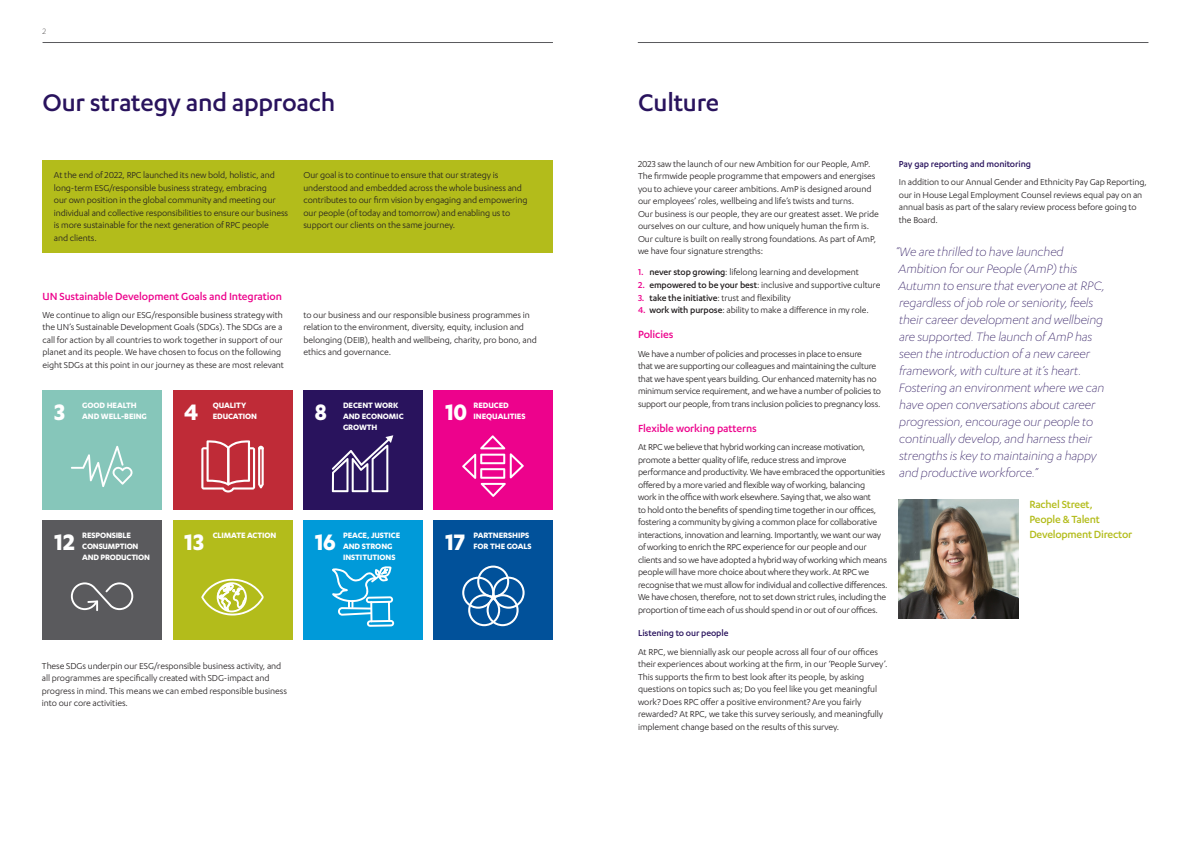
<style>
.page{position:relative;width:1191px;height:842px;background:#fff}
.page>*{position:absolute;margin:0;border:0;box-sizing:border-box;transform-origin:0 0}
.Page_Heading__TOC{font:500 28px "Karbon";letter-spacing:-.01em;color:#29135d}
.Body{font:700 26px "Karbon";color:#fff}
.Quote_text__light{font:italic 300 14px/17px "Karbon";letter-spacing:-.01em;color:#29135d}
.Body_header_1{font:500 12px "Karbon";letter-spacing:-.01em;color:#ed028c}
.Quote_source{font:500 12px/15px "Karbon";letter-spacing:-.02em;color:#b3bc1b}
.Body-2{font:10px/12.5px "Karbon";letter-spacing:-.01em;color:#231f20}
.Body_header_2{font:500 10px "Karbon";letter-spacing:-.01em;color:#29135d}
.Body-3{font:700 9px/11px "Karbon";letter-spacing:-.01em;color:#fff}
.t1{font:300 9px "Karbon";color:#231f20}
.s1{font-weight:500;color:#ed028c}
.s2{font-weight:500}
</style>
<div class="page">
<div style="left:43px;top:160px;width:510px;height:92px;background:#b3bc1b"></div>
<div style="left:43px;top:390px;width:119px;height:120px;background:#86c6ba"></div>
<svg style="left:71px;top:446px;width:62px;height:41px"></svg>
<div style="left:173px;top:390px;width:119px;height:120px;background:#bf2b37"></div>
<svg style="left:201px;top:440px;width:63px;height:52px"></svg>
<div style="left:303px;top:390px;width:119px;height:120px;background:#29135d"></div>
<svg style="left:332px;top:435px;width:61px;height:57px"></svg>
<div style="left:43px;top:521px;width:119px;height:119px;background:#5a5a5d"></div>
<svg style="left:71px;top:582px;width:62px;height:29px"></svg>
<div style="left:434px;top:390px;width:119px;height:120px;background:#ed028c"></div>
<svg style="left:462px;top:435px;width:62px;height:62px"></svg>
<div style="left:173px;top:521px;width:119px;height:119px;background:#b3bc1b"></div>
<svg style="left:201px;top:578px;width:63px;height:37px"></svg>
<div style="left:303px;top:521px;width:119px;height:119px;background:#009ad9"></div>
<svg style="left:332px;top:566px;width:62px;height:61px"></svg>
<div style="left:434px;top:521px;width:119px;height:119px;background:#01519a"></div>
<svg style="left:462px;top:566px;width:62px;height:60px"></svg>
<img style="left:899px;top:500px;width:119px;height:119px">
<hr style="left:43px;top:42px;width:510px;height:1px;background:#5a5a5d">
<hr style="left:638px;top:42px;width:510px;height:1px;background:#5a5a5d">
<p class="t1" style="left:43px;top:27px;width:5px">2</p>
<p class="Page_Heading__TOC" style="left:43px;top:87px;width:294px">Our strategy and approach</p>
<p class="Body-2" style="left:54px;top:169px;width:236px">At the end of 2022, RPC launched its new bold, holistic, and long-term ESG/responsible business strategy, embracing<br>our own position in the global community and meeting our individual and collective responsibilities to ensure our business is more sustainable for the next generation of RPC people<br>and clients.</p>
<p class="Body-2" style="left:303px;top:169px;width:225px">Our goal is to continue to ensure that our strategy is understood and embedded across the whole business and contributes to our firm vision by engaging and empowering our people (of today and tomorrow) and enabling us to support our clients on the same journey.</p>
<p class="Body_header_1" style="left:43px;top:289px;width:241px">UN Sustainable Development Goals and Integration</p>
<p class="Body-2" style="left:43px;top:308px;width:243px">We continue to align our ESG/responsible business strategy with the UN’s Sustainable Development Goals (SDGs). The SDGs are a call for action by all countries to work together in support of our planet and its people. We have chosen to focus on the following eight SDGs at this point in our journey as these are most relevant</p>
<p class="Body-2" style="left:303px;top:308px;width:235px">to our business and our responsible business programmes in relation to the environment, diversity, equity, inclusion and belonging (DEIB), health and wellbeing, charity, pro bono, and ethics and governance.</p>
<p class="Body-3" style="left:82px;top:399px;width:56px">GOOD HEALTH</p>
<p class="Body" style="left:54px;top:397px;width:12px">3</p>
<p class="Body-3" style="left:82px;top:410px;width:66px">AND WELL-BEING</p>
<p class="Body" style="left:184px;top:397px;width:16px">4</p>
<p class="Body-3" style="left:213px;top:410px;width:46px">EDUCATION</p>
<p class="Body-3" style="left:343px;top:399px;width:62px">DECENT WORK<br>AND ECONOMIC<br>GROWTH</p>
<p class="Body-3" style="left:213px;top:399px;width:35px">QUALITY</p>
<p class="Body" style="left:315px;top:397px;width:14px">8</p>
<p class="Body-3" style="left:473px;top:399px;width:37px">REDUCED</p>
<p class="Body" style="left:445px;top:397px;width:24px">10</p>
<p class="Body-3" style="left:473px;top:410px;width:53px">INEQUALITIES</p>
<p class="Body" style="left:54px;top:527px;width:22px">12</p>
<p class="Body-3" style="left:82px;top:530px;width:69px">RESPONSIBLE<br>CONSUMPTION<br>AND PRODUCTION</p>
<p class="Body" style="left:184px;top:527px;width:21px">13</p>
<p class="Body-3" style="left:343px;top:530px;width:59px">PEACE, JUSTICE<br>AND STRONG<br>INSTITUTIONS</p>
<p class="Body-3" style="left:213px;top:530px;width:65px">CLIMATE ACTION</p>
<p class="Body" style="left:315px;top:527px;width:22px">16</p>
<p class="Body-3" style="left:473px;top:530px;width:57px">PARTNERSHIPS</p>
<p class="Body" style="left:445px;top:527px;width:22px">17</p>
<p class="Body-3" style="left:473px;top:541px;width:60px">FOR THE GOALS</p>
<p class="Body-2" style="left:42px;top:659px;width:247px">These SDGs underpin our ESG/responsible business activity, and all programmes are specifically created with SDG-impact and progress in mind. This means we can embed responsible business into our core activities.</p>
<p class="Page_Heading__TOC" style="left:638px;top:87px;width:83px">Culture</p>
<p class="Body-2" style="left:638px;top:157px;width:242px">2023 saw the launch of our new Ambition for our People, AmP.<br>The firmwide people programme that empowers and energises you to achieve your career ambitions. AmP is designed around our employees’ roles, wellbeing and life’s twists and turns.<br>Our business is our people, they are our greatest asset. We pride ourselves on our culture, and how uniquely human the firm is.<br>Our culture is built on really strong foundations. As part of AmP, we have four signature strengths:</p>
<p class="Body-2" style="left:638px;top:266px;width:222px"><span class="s1">1.</span> <span class="s2">never stop growing</span>: lifelong learning and development</p>
<p class="Body-2" style="left:638px;top:278px;width:244px"><span class="s1">2.</span> <span class="s2">empowered to be your best</span>: inclusive and supportive culture</p>
<p class="Body-2" style="left:638px;top:291px;width:154px"><span class="s1">3.</span> <span class="s2">take the initiative</span>: trust and flexibility</p>
<p class="Body-2" style="left:638px;top:303px;width:232px"><span class="s1">4.</span> <span class="s2">work with purpose</span>: ability to make a difference in my role.</p>
<p class="Body_header_1" style="left:638px;top:328px;width:37px">Policies</p>
<p class="Body-2" style="left:638px;top:347px;width:244px">We have a number of policies and processes in place to ensure<br>that we are supporting our colleagues and maintaining the culture that we have spent years building. Our enhanced maternity has no minimum service requirement, and we have a number of policies to support our people, from trans inclusion policies to pregnancy loss.</p>
<p class="Body_header_1" style="left:638px;top:421px;width:120px">Flexible working patterns</p>
<p class="Body-2" style="left:638px;top:440px;width:251px">At RPC we believe that hybrid working can increase motivation, promote a better quality of life, reduce stress and improve performance and productivity. We have embraced the opportunities offered by a more varied and flexible way of working, balancing<br>work in the office with work elsewhere. Saying that, we also want<br>to hold onto the benefits of spending time together in our offices, fostering a community by giving a common place for collaborative interactions, innovation and learning. Importantly, we want our way of working to enrich the RPC experience for our people and our clients and so we have adopted a hybrid way of working which means people will have more choice about where they work. At RPC we recognise that we must allow for individual and collective differences.<br>We have chosen, therefore, not to set down strict rules, including the proportion of time each of us should spend in or out of our offices.</p>
<p class="Body_header_2" style="left:638px;top:628px;width:92px">Listening to our people</p>
<p class="Body-2" style="left:638px;top:645px;width:251px">At RPC, we biennially ask our people across all four of our offices their experiences about working at the firm, in our ‘People Survey’.<br>This supports the firm to best look after its people, by asking questions on topics such as; Do you feel like you get meaningful work? Does RPC offer a positive environment? Are you fairly rewarded? At RPC, we take this survey seriously, and meaningfully implement change based on the results of this survey.</p>
<p class="Body_header_2" style="left:899px;top:158px;width:134px">Pay gap reporting and monitoring</p>
<p class="Body-2" style="left:899px;top:176px;width:249px">In addition to our Annual Gender and Ethnicity Pay Gap Reporting, our in House Legal Employment Counsel reviews equal pay on an annual basis as part of the salary review process before going to the Board.</p>
<p class="Quote_text__light" style="left:895px;top:243px;width:211px">“We are thrilled to have launched Ambition for our People (AmP) this Autumn to ensure that everyone at RPC, regardless of job role or seniority, feels their career development and wellbeing are supported. The launch of AmP has seen the introduction of a new career framework, with culture at it’s heart.<br>Fostering an environment where we can have open conversations about career progression, encourage our people to continually develop, and harness their strengths is key to maintaining a happy and productive workforce.”</p>
<p class="Quote_source" style="left:1029px;top:496px;width:104px">Rachel Street,<br>People &amp; Talent<br>Development Director</p>
</div>
